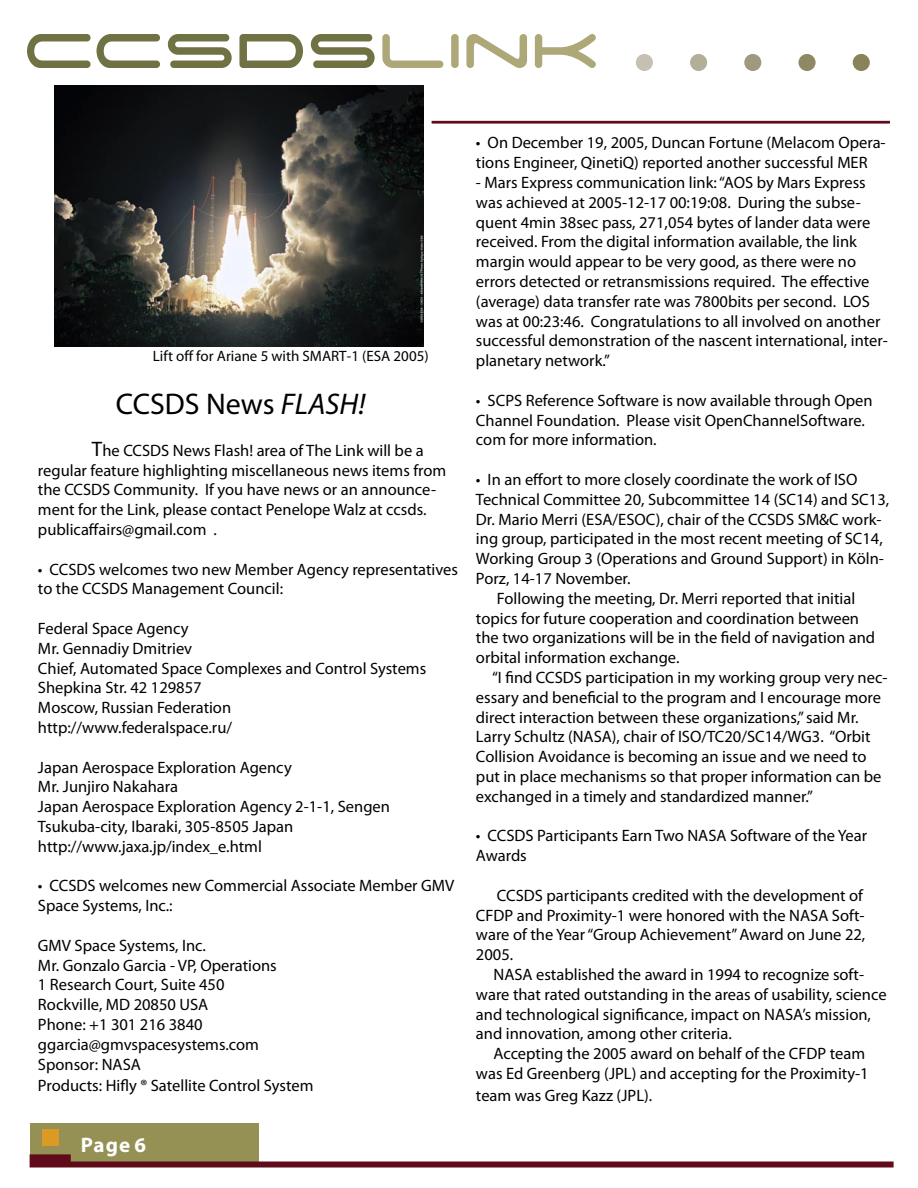
<style>
.page{position:relative;width:918px;height:1188px;background:#fff}
.page>*{position:absolute;margin:0;border:0;box-sizing:border-box;transform-origin:0 0}
.t1{font:78px "Space Age";color:#717244}
.t2{font:30px "Myriad Pro";color:#000}
.t3{font:700 21px "Myriad Pro";color:#fff}
.t4{font:16.5px/19.8px "Myriad Pro";color:#000}
.t5{font:15px "Myriad";color:#000}
.s1{color:#aea878}
.s2{font-style:italic}
.s3{font-size:21px}
</style>
<div class="page">
<div style="left:30px;top:1123px;width:229px;height:43px;background:#959154"></div>
<svg style="left:30px;top:1154px;width:864px;height:13px"></svg>
<div style="left:42px;top:1129px;width:17px;height:17px;background:#da9a23"></div>
<div style="left:636px;top:54px;width:17px;height:17px;background:#c5c0b2;border-radius:50%"></div>
<div style="left:690px;top:54px;width:17px;height:17px;background:#b3ae99;border-radius:50%"></div>
<div style="left:744px;top:54px;width:17px;height:17px;background:#9e997f;border-radius:50%"></div>
<div style="left:798px;top:54px;width:18px;height:17px;background:#8e8964;border-radius:50%"></div>
<div style="left:853px;top:54px;width:17px;height:17px;background:#888358;border-radius:50%"></div>
<div style="left:432px;top:121px;width:458px;height:3px;border:2px solid #5f0b19"></div>
<img style="left:54px;top:86px;width:370px;height:261px">
<h1 class="t1" style="left:23px;top:15px;width:578px">CCSDS<span class="s1">Link</span></h1>
<p class="t5" style="left:153px;top:348px;width:277px">Lift off for Ariane 5 with SMART-1 (ESA 2005)</p>
<p class="t2" style="left:116px;top:388px;width:251px">CCSDS News <span class="s2">FLASH!</span></p>
<p class="t4" style="left:38px;top:441px;width:410px;text-indent:54px"><span class="s3">T</span>he CCSDS News Flash! area of The Link will be a regular feature highlighting miscellaneous news items from the CCSDS Community. If you have news or an announce&shy;ment for the Link, please contact Penelope Walz at ccsds. publicaffairs@gmail.com .</p>
<p class="t4" style="left:38px;top:559px;width:421px">• CCSDS welcomes two new Member Agency representatives to the CCSDS Management Council:</p>
<p class="t4" style="left:38px;top:619px;width:152px">Federal Space Agency</p>
<p class="t4" style="left:38px;top:639px;width:156px">Mr. Gennadiy Dmitriev</p>
<p class="t4" style="left:38px;top:658px;width:390px">Chief, Automated Space Complexes and Control Systems</p>
<p class="t4" style="left:38px;top:678px;width:165px">Shepkina Str. 42 129857</p>
<p class="t4" style="left:38px;top:698px;width:195px">Moscow, Russian Federation</p>
<p class="t4" style="left:38px;top:718px;width:196px">http://www.federalspace.ru/</p>
<p class="t4" style="left:38px;top:757px;width:255px">Japan Aerospace Exploration Agency</p>
<p class="t4" style="left:38px;top:777px;width:142px">Mr. Junjiro Nakahara</p>
<p class="t4" style="left:38px;top:797px;width:354px">Japan Aerospace Exploration Agency 2-1-1, Sengen</p>
<p class="t4" style="left:38px;top:817px;width:257px">Tsukuba-city, Ibaraki, 305-8505 Japan</p>
<p class="t4" style="left:38px;top:837px;width:225px">http://www.jaxa.jp/index_e.html</p>
<p class="t4" style="left:38px;top:876px;width:418px">• CCSDS welcomes new Commercial Associate Member GMV<br>Space Systems, Inc.:</p>
<p class="t4" style="left:38px;top:936px;width:169px">GMV Space Systems, Inc.</p>
<p class="t4" style="left:38px;top:955px;width:240px">Mr. Gonzalo Garcia - VP, Operations</p>
<p class="t4" style="left:38px;top:975px;width:188px">1 Research Court, Suite 450</p>
<p class="t4" style="left:38px;top:995px;width:172px">Rockville, MD 20850 USA</p>
<p class="t4" style="left:38px;top:1015px;width:166px">Phone: +1 301 216 3840</p>
<p class="t4" style="left:38px;top:1035px;width:222px">ggarcia@gmvspacesystems.com</p>
<p class="t4" style="left:38px;top:1054px;width:104px">Sponsor: NASA</p>
<p class="t4" style="left:38px;top:1076px;width:277px">Products: Hifly ® Satellite Control System</p>
<p class="t3" style="left:81px;top:1133px;width:67px">Page 6</p>
<p class="t4" style="left:476px;top:133px;width:411px">• On December 19, 2005, Duncan Fortune (Melacom Opera&shy;tions Engineer, QinetiQ) reported another successful MER</p>
<p class="t4" style="left:476px;top:173px;width:413px">- Mars Express communication link: “AOS by Mars Express was achieved at 2005-12-17 00:19:08. During the subse&shy;quent 4min 38sec pass, 271,054 bytes of lander data were received. From the digital information available, the link margin would appear to be very good, as there were no errors detected or retransmissions required. The effective (average) data transfer rate was 7800bits per second. LOS was at 00:23:46. Congratulations to all involved on another successful demonstration of the nascent international, inter&shy;planetary network.”</p>
<p class="t4" style="left:476px;top:391px;width:398px">• SCPS Reference Software is now available through Open<br>Channel Foundation. Please visit OpenChannelSoftware. com for more information.</p>
<p class="t4" style="left:476px;top:470px;width:415px">• In an effort to more closely coordinate the work of ISO Technical Committee 20, Subcommittee 14 (SC14) and SC13, Dr. Mario Merri (ESA/ESOC), chair of the CCSDS SM&amp;C work&shy;ing group, participated in the most recent meeting of SC14, Working Group 3 (Operations and Ground Support) in Köln-Porz, 14-17 November.</p>
<p class="t4" style="left:476px;top:589px;width:401px;text-indent:21px">Following the meeting, Dr. Merri reported that initial topics for future cooperation and coordination between the two organizations will be in the field of navigation and orbital information exchange.</p>
<p class="t4" style="left:476px;top:668px;width:413px;text-indent:16px">“I find CCSDS participation in my working group very nec&shy;essary and beneficial to the program and I encourage more direct interaction between these organizations,” said Mr.<br>Larry Schultz (NASA), chair of ISO/TC20/SC14/WG3. “Orbit Collision Avoidance is becoming an issue and we need to put in place mechanisms so that proper information can be exchanged in a timely and standardized manner.”</p>
<p class="t4" style="left:476px;top:826px;width:393px">• CCSDS Participants Earn Two NASA Software of the Year<br>Awards</p>
<p class="t4" style="left:476px;top:886px;width:391px;text-indent:21px">CCSDS participants credited with the development of CFDP and Proximity-1 were honored with the NASA Soft&shy;ware of the Year “Group Achievement” Award on June 22, 2005.</p>
<p class="t4" style="left:476px;top:965px;width:412px;text-indent:17px">NASA established the award in 1994 to recognize soft&shy;ware that rated outstanding in the areas of usability, science and technological significance, impact on NASA’s mission, and innovation, among other criteria.</p>
<p class="t4" style="left:476px;top:1044px;width:394px;text-align:right">Accepting the 2005 award on behalf of the CFDP team was Ed Greenberg (JPL) and accepting for the Proximity-1</p>
<p class="t4" style="left:476px;top:1085px;width:178px">team was Greg Kazz (JPL).</p>
</div>
